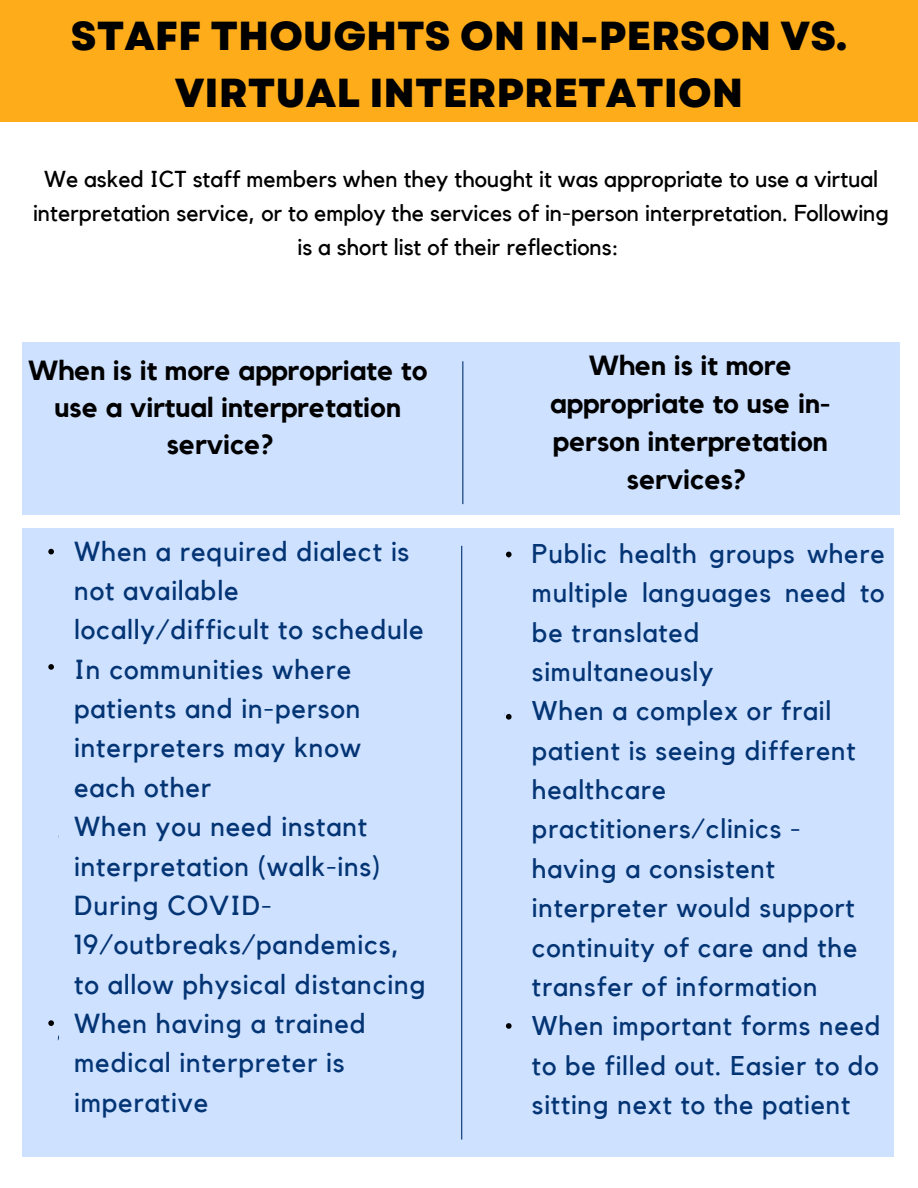
<style>
.page{position:relative;width:918px;height:1188px;background:#fff}
.page>*{position:absolute;margin:0;border:0;box-sizing:border-box;transform-origin:0 0}
.t1{font:800 40.5px/56.2px "Garet";color:#000;text-align:center}
.t2{font:700 27.6px/38.2px "Kollektif";color:#000;text-align:center}
.t3{font:27.45px/39.3px "Kollektif";letter-spacing:.03em;color:#033474}
.t4{font:27px/39.3px "Kollektif";letter-spacing:.03em;color:#033474}
.t5{font:22.95px/33.8px "Kollektif";color:#000;text-align:center}
</style>
<div class="page">
<div style="left:0;top:0;width:918px;height:122px;background:#feac1a"></div>
<div style="left:22px;top:343px;width:877px;height:172px;background:#cee1ff"></div>
<div style="left:22px;top:528px;width:872px;height:629px;background:#cee1ff"></div>
<hr style="left:461px;top:546px;width:1px;height:594px;background:#033474">
<hr style="left:462px;top:361px;width:1px;height:143px;background:#033474">
<svg style="left:504px;top:551px;width:8px;height:478px"></svg>
<svg style="left:48px;top:548px;width:11px;height:493px"></svg>
<p class="t1" style="left:71px;top:8px;width:778px">STAFF THOUGHTS ON IN-PERSON VS.<br>VIRTUAL INTERPRETATION</p>
<p class="t5" style="left:33px;top:163px;width:857px">We asked ICT staff members when they thought it was appropriate to use a virtual interpretation service, or to employ the services of in-person interpretation. Following is a short list of their reflections:</p>
<p class="t2" style="left:28px;top:353px;width:401px;line-height:37.2px">When is it more appropriate to use a virtual interpretation service?</p>
<p class="t2" style="left:550px;top:347px;width:282px">When is it more appropriate to use in&shy;person interpretation services?</p>
<p class="t3" style="left:74px;top:532px;width:337px">When a required dialect is not available</p>
<p class="t3" style="left:74px;top:611px;width:351px">locally/difficult to schedule<br>In communities where patients and in-person interpreters may know</p>
<p class="t3" style="left:74px;top:769px;width:139px">each other</p>
<p class="t3" style="left:74px;top:808px;width:327px">When you need instant interpretation (walk-ins)<br>During COVID-<br>19/outbreaks/pandemics,</p>
<p class="t3" style="left:74px;top:966px;width:353px">to allow physical distancing<br>When having a trained medical interpreter is imperative</p>
<p class="t4" style="left:532px;top:535px;width:354px;text-align:justify">Public health groups where multiple languages need to be translated</p>
<p class="t4" style="left:532px;top:653px;width:183px">simultaneously</p>
<p class="t4" style="left:532px;top:692px;width:325px">When a complex or frail patient is seeing different healthcare</p>
<p class="t4" style="left:532px;top:810px;width:270px">practitioners/clinics -</p>
<p class="t4" style="left:532px;top:850px;width:350px">having a consistent interpreter would support continuity of care and the transfer of information<br>When important forms need to be filled out. Easier to do sitting next to the patient</p>
</div>
